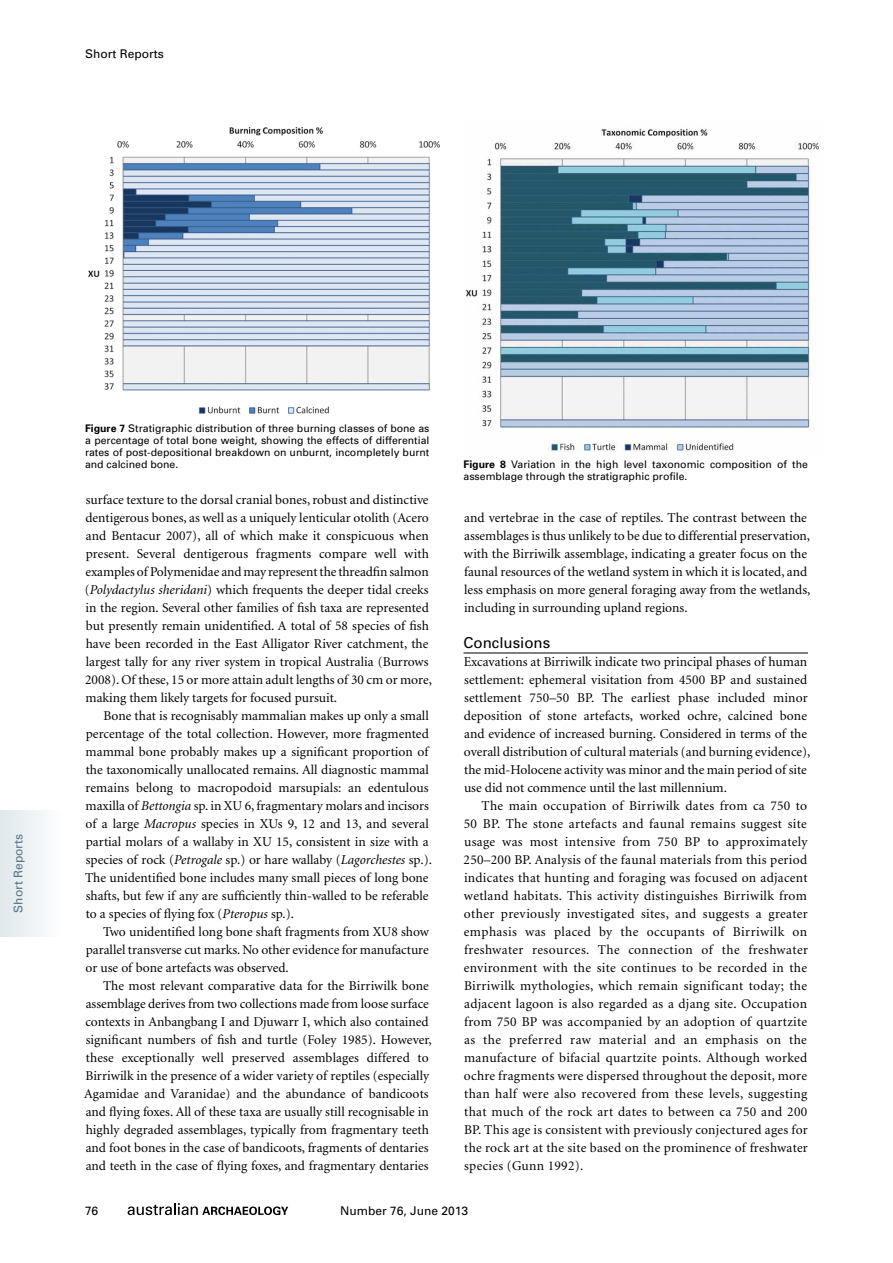
<style>
.page{position:relative;width:893px;height:1263px;background:#fff}
.page>*{position:absolute;margin:0;border:0;box-sizing:border-box;transform-origin:0 0}
.t1{font:15px "Univers";color:#000}
.t2{font:13.5px/18px "Minion";color:#000}
.t3{font:12px "Univers";color:#000}
.t4{font:12px "Univers";color:#547583}
.t5{font:10.5px/12px "Univers";color:#000;text-align:justify}
.s1{font-weight:700}
.s2{font-style:italic}
</style>
<div class="page">
<svg style="left:128px;top:1203px;width:160px;height:12px"></svg>
<div style="left:0;top:810px;width:64px;height:126px;background:linear-gradient(to right,#e0e8ec,#fefefe)"></div>
<hr style="left:463px;top:653px;width:345px;height:1px;background:#000">
<img style="left:88px;top:127px;width:352px;height:287px">
<img style="left:466px;top:128px;width:355px;height:326px">
<p class="t3" style="left:85px;top:46px;width:80px">Short Reports</p>
<p class="t4" style="left:11px;top:912px;width:80px;rotate:-90deg">Short Reports</p>
<p class="t5" style="left:85px;top:422px;width:346px"><span class="s1">Figure 7</span> Stratigraphic distribution of three burning classes of bone as a percentage of total bone weight, showing the effects of differential rates of post-depositional breakdown on unburnt, incompletely burnt and calcined bone.</p>
<p class="t2" style="left:85px;top:491px;width:349px">surface texture to the dorsal cranial bones, robust and distinctive dentigerous bones, as well as a uniquely lenticular otolith (Acero and Bentacur 2007), all of which make it conspicuous when present. Several dentigerous fragments compare well with examples of Polymenidae and may represent the threadfin salmon (<span class="s2">Polydactylus sheridani</span>) which frequents the deeper tidal creeks in the region. Several other families of fish taxa are represented but presently remain unidentified. A total of 58 species of fish have been recorded in the East Alligator River catchment, the largest tally for any river system in tropical Australia (Burrows 2008). Of these, 15 or more attain adult lengths of 30 cm or more, making them likely targets for focused pursuit.</p>
<p class="t2" style="left:85px;top:707px;width:348px;text-indent:19px">Bone that is recognisably mammalian makes up only a small percentage of the total collection. However, more fragmented mammal bone probably makes up a significant proportion of the taxonomically unallocated remains. All diagnostic mammal remains belong to macropodoid marsupials: an edentulous maxilla of <span class="s2">Bettongia</span> sp. in XU 6, fragmentary molars and incisors of a large <span class="s2">Macropus</span> species in XUs 9, 12 and 13, and several partial molars of a wallaby in XU 15, consistent in size with a species of rock (<span class="s2">Petrogale</span> sp.) or hare wallaby (<span class="s2">Lagorchestes</span> sp.).<br>The unidentified bone includes many small pieces of long bone shafts, but few if any are sufficiently thin-walled to be referable to a species of flying fox (<span class="s2">Pteropus</span> sp.).</p>
<p class="t2" style="left:85px;top:923px;width:345px;text-align:justify;text-indent:18px">Two unidentified long bone shaft fragments from XU8 show parallel transverse cut marks. No other evidence for manufacture or use of bone artefacts was observed.</p>
<p class="t2" style="left:84px;top:977px;width:349px;text-indent:19px">The most relevant comparative data for the Birriwilk bone assemblage derives from two collections made from loose surface contexts in Anbangbang I and Djuwarr I, which also contained significant numbers of fish and turtle (Foley 1985). However, these exceptionally well preserved assemblages differed to Birriwilk in the presence of a wider variety of reptiles (especially Agamidae and Varanidae) and the abundance of bandicoots and flying foxes. All of these taxa are usually still recognisable in highly degraded assemblages, typically from fragmentary teeth and foot bones in the case of bandicoots, fragments of dentaries and teeth in the case of flying foxes, and fragmentary dentaries</p>
<p class="t5" style="left:463px;top:458px;width:346px"><span class="s1">Figure 8</span> Variation in the high level taxonomic composition of the assemblage through the stratigraphic profile.</p>
<p class="t2" style="left:464px;top:509px;width:348px">and vertebrae in the case of reptiles. The contrast between the assemblages is thus unlikely to be due to differential preservation, with the Birriwilk assemblage, indicating a greater focus on the faunal resources of the wetland system in which it is located, and less emphasis on more general foraging away from the wetlands, including in surrounding upland regions.</p>
<p class="t1" style="left:464px;top:633px;width:88px">Conclusions</p>
<p class="t2" style="left:464px;top:653px;width:348px">Excavations at Birriwilk indicate two principal phases of human settlement: ephemeral visitation from 4500 BP and sustained settlement 750–50 BP. The earliest phase included minor deposition of stone artefacts, worked ochre, calcined bone and evidence of increased burning. Considered in terms of the overall distribution of cultural materials (and burning evidence), the mid-Holocene activity was minor and the main period of site use did not commence until the last millennium.</p>
<p class="t2" style="left:464px;top:797px;width:346px;text-align:justify;text-indent:18px">The main occupation of Birriwilk dates from ca 750 to 50 BP. The stone artefacts and faunal remains suggest site usage was most intensive from 750 BP to approximately 250–200 BP. Analysis of the faunal materials from this period indicates that hunting and foraging was focused on adjacent wetland habitats. This activity distinguishes Birriwilk from other previously investigated sites, and suggests a greater emphasis was placed by the occupants of Birriwilk on freshwater resources. The connection of the freshwater environment with the site continues to be recorded in the Birriwilk mythologies, which remain significant today; the adjacent lagoon is also regarded as a djang site. Occupation from 750 BP was accompanied by an adoption of quartzite as the preferred raw material and an emphasis on the manufacture of bifacial quartzite points. Although worked ochre fragments were dispersed throughout the deposit, more than half were also recovered from these levels, suggesting that much of the rock art dates to between ca 750 and 200<br>BP. This age is consistent with previously conjectured ages for the rock art at the site based on the prominence of freshwater species (Gunn 1992).</p>
<p class="t3" style="left:85px;top:1203px;width:15px">76</p>
<p class="t3" style="left:340px;top:1203px;width:130px">Number 76, June 2013</p>
</div>
